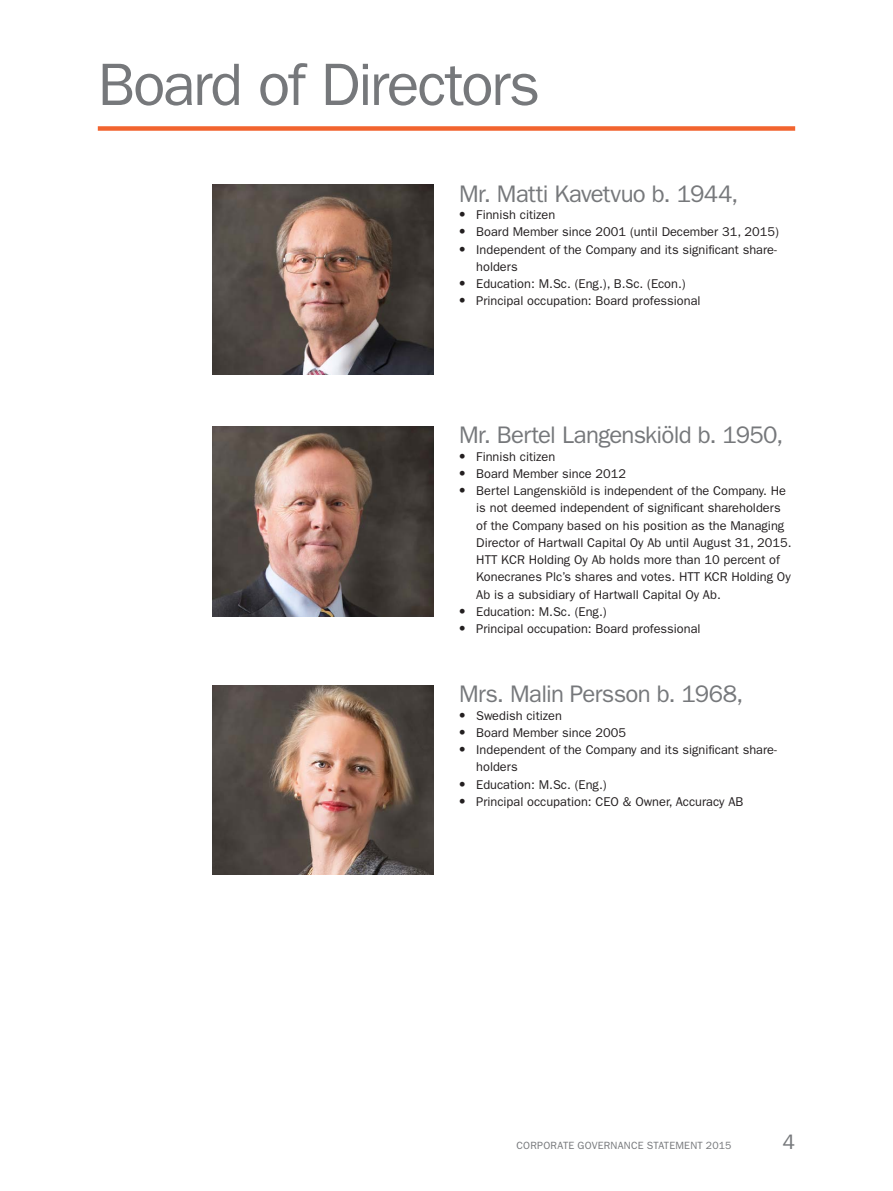
<style>
.page{position:relative;width:893px;height:1191px;background:#fff}
.page>*{position:absolute;margin:0;border:0;box-sizing:border-box;transform-origin:0 0}
.t1{font:60px "ITC Franklin Gothic Std";letter-spacing:-.035em;color:#76787b}
.t2{font:24px "ITC Franklin Gothic Std";letter-spacing:-.03em;color:#76787b}
.t3{font:21px "ITC Franklin Gothic Std";color:#76787b}
.t4{font:12.75px/17.2px "ITC Franklin Gothic Std";color:#231f20}
.t5{font:10.5px "ITC Franklin Gothic Std";letter-spacing:.02em;color:#76787b}
.s1{font-family:"Franklin Gothic Std"}
</style>
<div class="page">
<img style="left:213px;top:426px;width:221px;height:190px">
<img style="left:213px;top:185px;width:221px;height:189px">
<img style="left:213px;top:685px;width:221px;height:190px">
<div style="left:98px;top:126px;width:697px;height:5px;background:#f2642f"></div>
<p class="t1" style="left:98px;top:50px;width:444px">Board of Directors</p>
<p class="t2" style="left:459px;top:180px;width:281px">Mr. Matti Kavetvuo b. 1944,</p>
<p class="t4" style="left:459px;top:206px;width:98px"><span class="s1">•</span> Finnish citizen</p>
<p class="t4" style="left:459px;top:223px;width:321px"><span class="s1">•</span> Board Member since 2001 (until December 31, 2015)</p>
<p class="t4" style="left:476px;top:241px;width:302px;text-indent:-17px"><span class="s1">•</span> Independent of the Company and its significant share&shy;holders</p>
<p class="t4" style="left:459px;top:275px;width:228px"><span class="s1">•</span> Education: M.Sc. (Eng.), B.Sc. (Econ.)</p>
<p class="t4" style="left:459px;top:292px;width:243px"><span class="s1">•</span> Principal occupation: Board professional</p>
<p class="t2" style="left:459px;top:421px;width:326px">Mr. Bertel Langenskiöld b. 1950,</p>
<p class="t4" style="left:459px;top:448px;width:98px"><span class="s1">•</span> Finnish citizen</p>
<p class="t4" style="left:459px;top:465px;width:168px"><span class="s1">•</span> Board Member since 2012</p>
<p class="t4" style="left:476px;top:482px;width:317px;text-indent:-17px"><span class="s1">•</span> Bertel Langenskiöld is independent of the Company. He is not deemed independent of significant shareholders of the Company based on his position as the Managing Director of Hartwall Capital Oy Ab until August 31, 2015.<br>HTT KCR Holding Oy Ab holds more than 10 percent of Konecranes Plc’s shares and votes. HTT KCR Holding Oy Ab is a subsidiary of Hartwall Capital Oy Ab.</p>
<p class="t4" style="left:459px;top:603px;width:149px"><span class="s1">•</span> Education: M.Sc. (Eng.)</p>
<p class="t4" style="left:459px;top:620px;width:243px"><span class="s1">•</span> Principal occupation: Board professional</p>
<p class="t2" style="left:459px;top:680px;width:286px">Mrs. Malin Persson b. 1968,</p>
<p class="t4" style="left:459px;top:706px;width:104px"><span class="s1">•</span> Swedish citizen</p>
<p class="t4" style="left:459px;top:724px;width:168px"><span class="s1">•</span> Board Member since 2005</p>
<p class="t4" style="left:476px;top:741px;width:302px;text-indent:-17px"><span class="s1">•</span> Independent of the Company and its significant share&shy;holders</p>
<p class="t4" style="left:459px;top:775px;width:149px"><span class="s1">•</span> Education: M.Sc. (Eng.)</p>
<p class="t4" style="left:459px;top:793px;width:286px"><span class="s1">•</span> Principal occupation: CEO &amp; Owner, Accuracy AB</p>
<p class="t5" style="left:517px;top:1139px;width:216px">CORPORATE GOVERNANCE STATEMENT 2015</p>
<h3 class="t3" style="left:783px;top:1129px;width:14px">4</h3>
</div>
